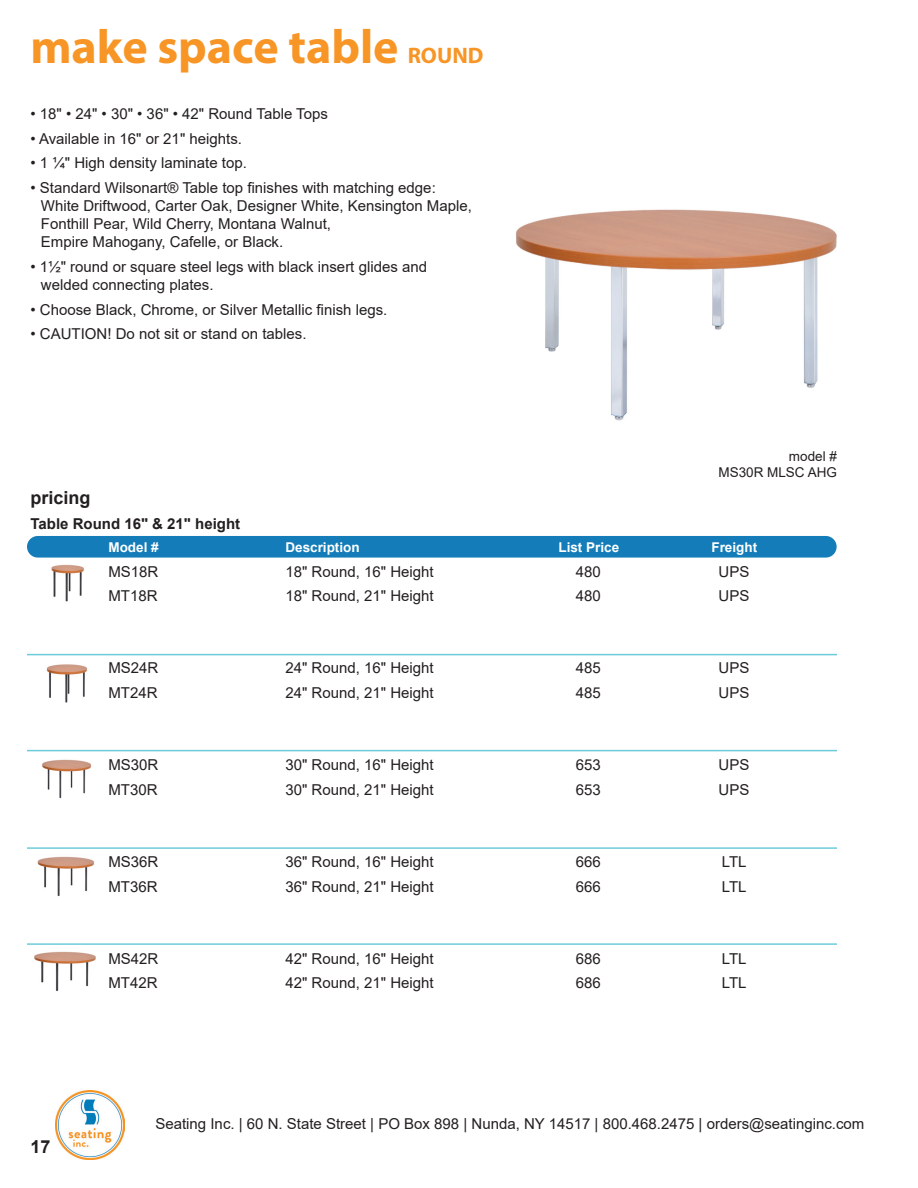
<style>
.page{position:relative;width:918px;height:1188px;background:#fff}
.page>*{position:absolute;margin:0;border:0;box-sizing:border-box;transform-origin:0 0}
.t1{font:700 48px "Myriad Pro";color:#f79626}
.t2{font:700 18px "Arial";color:#231f20}
.Paragraph_Style_2{font:15px "Arial";color:#231f20}
.t3{font:700 15px "Arial";color:#231f20}
.Paragraph_Style_1{font:700 13.5px "Arial";color:#fff}
.t4{font:13.5px "Arial";color:#231f20}
.s1{font-size:22.5px}
</style>
<div class="page">
<img style="left:55px;top:1091px;width:69px;height:69px">
<img style="left:42px;top:759px;width:50px;height:40px">
<img style="left:46px;top:664px;width:41px;height:39px">
<img style="left:37px;top:856px;width:58px;height:40px">
<img style="left:34px;top:951px;width:62px;height:40px">
<img style="left:51px;top:564px;width:33px;height:38px">
<hr style="left:27px;top:750px;width:810px;height:1px;background:#6cccda">
<div style="left:27px;top:536px;width:810px;height:22px;background:#147db9;border-radius:11px"></div>
<hr style="left:27px;top:654px;width:810px;height:1px;background:#6cccda">
<img style="left:516px;top:209px;width:321px;height:212px">
<hr style="left:27px;top:943px;width:810px;height:2px;background:#6cccda">
<hr style="left:27px;top:847px;width:810px;height:2px;background:#6cccda">
<p class="t1" style="left:30px;top:16px;width:455px">make space table <span class="s1">ROUND</span></p>
<p class="Paragraph_Style_2" style="left:30px;top:103px;width:299px">• 18" • 24" • 30" • 36" • 42" Round Table Tops</p>
<p class="Paragraph_Style_2" style="left:30px;top:128px;width:213px">• Available in 16" or 21" heights.</p>
<p class="Paragraph_Style_2" style="left:30px;top:153px;width:218px">• 1 ¼" High density laminate top.</p>
<p class="Paragraph_Style_2" style="left:30px;top:178px;width:407px">• Standard Wilsonart® Table top finishes with matching edge:</p>
<p class="Paragraph_Style_2" style="left:41px;top:196px;width:432px">White Driftwood, Carter Oak, Designer White, Kensington Maple,</p>
<p class="Paragraph_Style_2" style="left:41px;top:214px;width:292px">Fonthill Pear, Wild Cherry, Montana Walnut,</p>
<p class="Paragraph_Style_2" style="left:41px;top:232px;width:244px">Empire Mahogany, Cafelle, or Black.</p>
<p class="Paragraph_Style_2" style="left:30px;top:256px;width:398px">• 1½" round or square steel legs with black insert glides and</p>
<p class="Paragraph_Style_2" style="left:41px;top:274px;width:174px">welded connecting plates.</p>
<p class="Paragraph_Style_2" style="left:30px;top:299px;width:359px">• Choose Black, Chrome, or Silver Metallic finish legs.</p>
<p class="Paragraph_Style_2" style="left:30px;top:324px;width:278px">• CAUTION! Do not sit or stand on tables.</p>
<p class="t4" style="left:789px;top:447px;width:50px">model #</p>
<p class="t4" style="left:718px;top:463px;width:120px">MS30R MLSC AHG</p>
<p class="t2" style="left:30px;top:485px;width:62px">pricing</p>
<p class="t3" style="left:30px;top:513px;width:211px">Table Round 16" &amp; 21" height</p>
<p class="Paragraph_Style_1" style="left:108px;top:538px;width:52px">Model #</p>
<p class="Paragraph_Style_1" style="left:285px;top:538px;width:76px">Description</p>
<p class="Paragraph_Style_1" style="left:558px;top:538px;width:62px">List Price</p>
<p class="Paragraph_Style_1" style="left:711px;top:538px;width:47px">Freight</p>
<p class="Paragraph_Style_2" style="left:108px;top:561px;width:52px">MS18R</p>
<p class="Paragraph_Style_2" style="left:285px;top:561px;width:150px">18" Round, 16" Height</p>
<p class="Paragraph_Style_2" style="left:576px;top:561px;width:27px">480</p>
<p class="Paragraph_Style_2" style="left:719px;top:561px;width:32px">UPS</p>
<p class="Paragraph_Style_2" style="left:108px;top:586px;width:51px">MT18R</p>
<p class="Paragraph_Style_2" style="left:285px;top:586px;width:150px">18" Round, 21" Height</p>
<p class="Paragraph_Style_2" style="left:576px;top:586px;width:27px">480</p>
<p class="Paragraph_Style_2" style="left:719px;top:586px;width:32px">UPS</p>
<p class="Paragraph_Style_2" style="left:108px;top:658px;width:52px">MS24R</p>
<p class="Paragraph_Style_2" style="left:285px;top:658px;width:150px">24" Round, 16" Height</p>
<p class="Paragraph_Style_2" style="left:576px;top:658px;width:27px">485</p>
<p class="Paragraph_Style_2" style="left:719px;top:658px;width:32px">UPS</p>
<p class="Paragraph_Style_2" style="left:108px;top:682px;width:51px">MT24R</p>
<p class="Paragraph_Style_2" style="left:285px;top:682px;width:150px">24" Round, 21" Height</p>
<p class="Paragraph_Style_2" style="left:576px;top:682px;width:27px">485</p>
<p class="Paragraph_Style_2" style="left:719px;top:682px;width:32px">UPS</p>
<p class="Paragraph_Style_2" style="left:108px;top:754px;width:52px">MS30R</p>
<p class="Paragraph_Style_2" style="left:285px;top:754px;width:150px">30" Round, 16" Height</p>
<p class="Paragraph_Style_2" style="left:576px;top:754px;width:27px">653</p>
<p class="Paragraph_Style_2" style="left:719px;top:754px;width:32px">UPS</p>
<p class="Paragraph_Style_2" style="left:108px;top:779px;width:51px">MT30R</p>
<p class="Paragraph_Style_2" style="left:285px;top:779px;width:150px">30" Round, 21" Height</p>
<p class="Paragraph_Style_2" style="left:576px;top:779px;width:27px">653</p>
<p class="Paragraph_Style_2" style="left:719px;top:779px;width:32px">UPS</p>
<p class="Paragraph_Style_2" style="left:108px;top:851px;width:52px">MS36R</p>
<p class="Paragraph_Style_2" style="left:285px;top:851px;width:150px">36" Round, 16" Height</p>
<p class="Paragraph_Style_2" style="left:576px;top:851px;width:27px">666</p>
<p class="Paragraph_Style_2" style="left:722px;top:851px;width:26px">LTL</p>
<p class="Paragraph_Style_2" style="left:108px;top:876px;width:51px">MT36R</p>
<p class="Paragraph_Style_2" style="left:285px;top:876px;width:150px">36" Round, 21" Height</p>
<p class="Paragraph_Style_2" style="left:576px;top:876px;width:27px">666</p>
<p class="Paragraph_Style_2" style="left:722px;top:876px;width:26px">LTL</p>
<p class="Paragraph_Style_2" style="left:108px;top:948px;width:52px">MS42R</p>
<p class="Paragraph_Style_2" style="left:285px;top:948px;width:150px">42" Round, 16" Height</p>
<p class="Paragraph_Style_2" style="left:576px;top:948px;width:27px">686</p>
<p class="Paragraph_Style_2" style="left:722px;top:948px;width:26px">LTL</p>
<p class="Paragraph_Style_2" style="left:108px;top:973px;width:51px">MT42R</p>
<p class="Paragraph_Style_2" style="left:285px;top:973px;width:150px">42" Round, 21" Height</p>
<p class="Paragraph_Style_2" style="left:576px;top:973px;width:27px">686</p>
<p class="Paragraph_Style_2" style="left:722px;top:973px;width:26px">LTL</p>
<p class="t2" style="left:30px;top:1134px;width:22px">17</p>
<p class="Paragraph_Style_2" style="left:155px;top:1113px;width:710px">Seating Inc. | 60 N. State Street | PO Box 898 | Nunda, NY 14517 | 800.468.2475 | orders@seatinginc.com</p>
</div>
